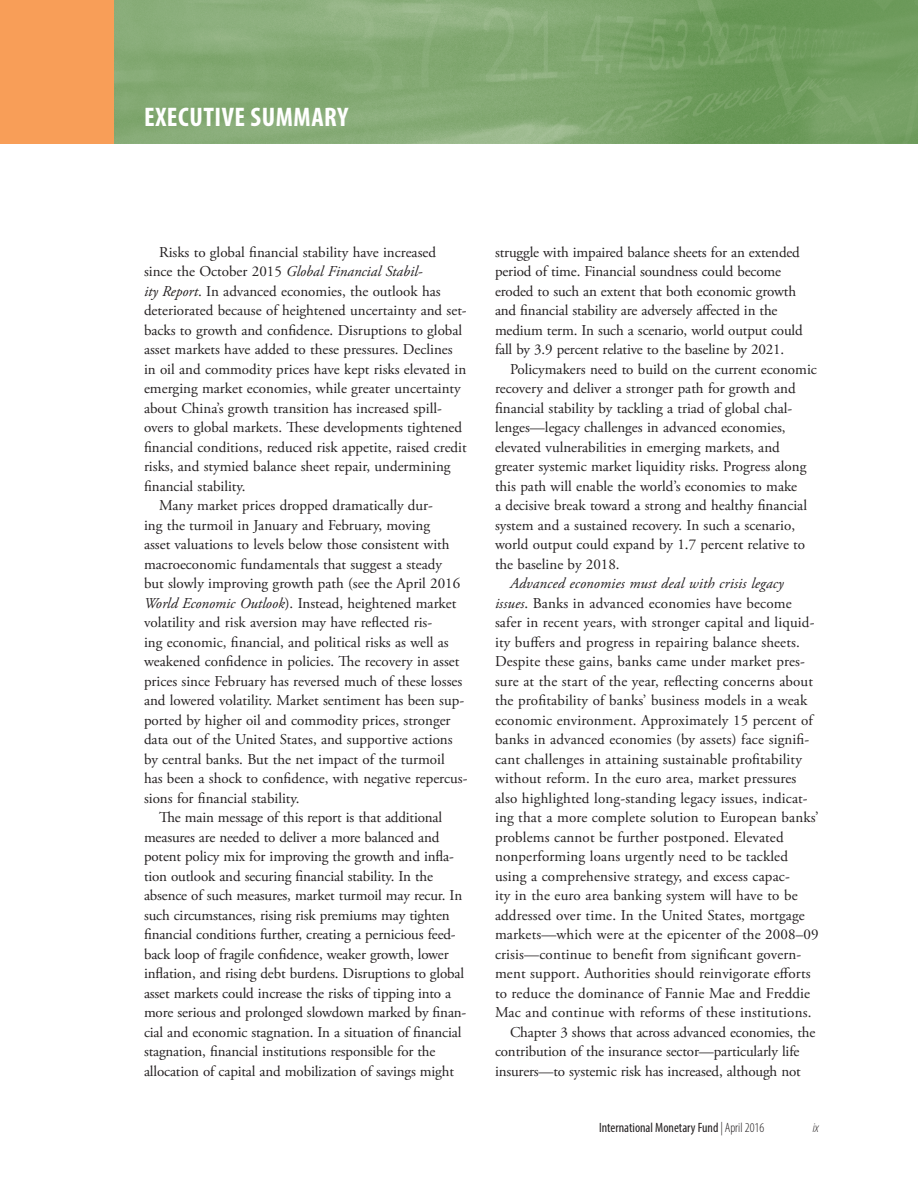
<style>
.page{position:relative;width:918px;height:1188px;background:#fff}
.page>*{position:absolute;margin:0;border:0;box-sizing:border-box;transform-origin:0 0}
.t1{font:700 condensed 27px "Myriad Pro";letter-spacing:.02em;color:#fff}
.t2{font:15px "Adobe Garamond Pro";color:#231f20}
.t3{font:italic 15px "Adobe Garamond Pro";letter-spacing:.01em;color:#231f20}
.t4{font:condensed 13.5px "Myriad Pro";color:#231f20}
.t5{font:italic 300 condensed 13.5px "Myriad Pro";color:#231f20}
.s1{font-style:normal}
.s2{font-style:italic}
.s3{font-weight:300;font-style:italic}
.s4{font-weight:300}
</style>
<div class="page">
<img style="left:114px;top:0;width:804px;height:143px">
<div style="left:0;top:0;width:114px;height:143px;background:#f89e58"></div>
<p class="t1" style="left:144px;top:100px;width:206px">EXECUTIVE SUMMARY</p>
<p class="t2" style="left:159px;top:243px;width:279px">Risks to global financial stability have increased</p>
<p class="t3" style="left:144px;top:263px;width:280px"><span class="s1">since the October 2015</span> Global Financial Stabil-</p>
<p class="t2" style="left:144px;top:282px;width:298px"><span class="s2">ity Report</span>. In advanced economies, the outlook has</p>
<p class="t2" style="left:144px;top:302px;width:324px">deteriorated because of heightened uncertainty and set-</p>
<p class="t2" style="left:144px;top:321px;width:320px">backs to growth and confidence. Disruptions to global</p>
<p class="t2" style="left:144px;top:341px;width:310px">asset markets have added to these pressures. Declines</p>
<p class="t2" style="left:144px;top:360px;width:324px">in oil and commodity prices have kept risks elevated in</p>
<p class="t2" style="left:144px;top:380px;width:318px">emerging market economies, while greater uncertainty</p>
<p class="t2" style="left:144px;top:399px;width:299px">about China’s growth transition has increased spill-</p>
<p class="t2" style="left:144px;top:419px;width:320px">overs to global markets. These developments tightened</p>
<p class="t2" style="left:144px;top:438px;width:324px">financial conditions, reduced risk appetite, raised credit</p>
<p class="t2" style="left:144px;top:458px;width:308px">risks, and stymied balance sheet repair, undermining</p>
<p class="t2" style="left:144px;top:477px;width:103px">financial stability.</p>
<p class="t2" style="left:159px;top:497px;width:276px">Many market prices dropped dramatically dur-</p>
<p class="t2" style="left:144px;top:516px;width:288px">ing the turmoil in January and February, moving</p>
<p class="t2" style="left:144px;top:536px;width:307px">asset valuations to levels below those consistent with</p>
<p class="t2" style="left:144px;top:555px;width:300px">macroeconomic fundamentals that suggest a steady</p>
<p class="t2" style="left:144px;top:575px;width:318px">but slowly improving growth path (see the April 2016</p>
<p class="t2" style="left:144px;top:594px;width:314px"><span class="s2">World Economic Outlook</span>). Instead, heightened market</p>
<p class="t2" style="left:144px;top:614px;width:290px">volatility and risk aversion may have reflected ris-</p>
<p class="t2" style="left:144px;top:633px;width:306px">ing economic, financial, and political risks as well as</p>
<p class="t2" style="left:144px;top:653px;width:317px">weakened confidence in policies. The recovery in asset</p>
<p class="t2" style="left:144px;top:672px;width:320px">prices since February has reversed much of these losses</p>
<p class="t2" style="left:144px;top:692px;width:322px">and lowered volatility. Market sentiment has been sup-</p>
<p class="t2" style="left:144px;top:711px;width:308px">ported by higher oil and commodity prices, stronger</p>
<p class="t2" style="left:144px;top:731px;width:310px">data out of the United States, and supportive actions</p>
<p class="t2" style="left:144px;top:750px;width:302px">by central banks. But the net impact of the turmoil</p>
<p class="t2" style="left:144px;top:770px;width:325px">has been a shock to confidence, with negative repercus-</p>
<p class="t2" style="left:144px;top:789px;width:157px">sions for financial stability.</p>
<p class="t2" style="left:159px;top:809px;width:285px">The main message of this report is that additional</p>
<p class="t2" style="left:144px;top:828px;width:297px">measures are needed to deliver a more balanced and</p>
<p class="t2" style="left:144px;top:848px;width:311px">potent policy mix for improving the growth and infla-</p>
<p class="t2" style="left:144px;top:867px;width:291px">tion outlook and securing financial stability. In the</p>
<p class="t2" style="left:144px;top:887px;width:320px">absence of such measures, market turmoil may recur. In</p>
<p class="t2" style="left:144px;top:906px;width:307px">such circumstances, rising risk premiums may tighten</p>
<p class="t2" style="left:144px;top:926px;width:313px">financial conditions further, creating a pernicious feed-</p>
<p class="t2" style="left:144px;top:945px;width:306px">back loop of fragile confidence, weaker growth, lower</p>
<p class="t2" style="left:144px;top:965px;width:322px">inflation, and rising debt burdens. Disruptions to global</p>
<p class="t2" style="left:144px;top:984px;width:309px">asset markets could increase the risks of tipping into a</p>
<p class="t2" style="left:144px;top:1004px;width:324px">more serious and prolonged slowdown marked by finan-</p>
<p class="t2" style="left:144px;top:1023px;width:319px">cial and economic stagnation. In a situation of financial</p>
<p class="t2" style="left:144px;top:1043px;width:293px">stagnation, financial institutions responsible for the</p>
<p class="t2" style="left:144px;top:1062px;width:311px">allocation of capital and mobilization of savings might</p>
<p class="t2" style="left:495px;top:243px;width:306px">struggle with impaired balance sheets for an extended</p>
<p class="t2" style="left:495px;top:263px;width:288px">period of time. Financial soundness could become</p>
<p class="t2" style="left:495px;top:282px;width:303px">eroded to such an extent that both economic growth</p>
<p class="t2" style="left:495px;top:302px;width:284px">and financial stability are adversely affected in the</p>
<p class="t2" style="left:495px;top:321px;width:309px">medium term. In such a scenario, world output could</p>
<p class="t2" style="left:495px;top:341px;width:291px">fall by 3.9 percent relative to the baseline by 2021.</p>
<p class="t2" style="left:510px;top:360px;width:308px">Policymakers need to build on the current economic</p>
<p class="t2" style="left:495px;top:380px;width:302px">recovery and deliver a stronger path for growth and</p>
<p class="t2" style="left:495px;top:399px;width:299px">financial stability by tackling a triad of global chal-</p>
<p class="t2" style="left:495px;top:419px;width:292px">lenges—legacy challenges in advanced economies,</p>
<p class="t2" style="left:495px;top:438px;width:286px">elevated vulnerabilities in emerging markets, and</p>
<p class="t2" style="left:495px;top:458px;width:313px">greater systemic market liquidity risks. Progress along</p>
<p class="t2" style="left:495px;top:477px;width:304px">this path will enable the world’s economies to make</p>
<p class="t2" style="left:495px;top:497px;width:314px">a decisive break toward a strong and healthy financial</p>
<p class="t2" style="left:495px;top:516px;width:302px">system and a sustained recovery. In such a scenario,</p>
<p class="t2" style="left:495px;top:536px;width:312px">world output could expand by 1.7 percent relative to</p>
<p class="t2" style="left:495px;top:555px;width:126px">the baseline by 2018.</p>
<p class="t3" style="left:510px;top:575px;width:275px">Advanced economies must deal with crisis legacy</p>
<p class="t2" style="left:495px;top:594px;width:298px"><span class="s2">issues</span>. Banks in advanced economies have become</p>
<p class="t2" style="left:495px;top:614px;width:321px">safer in recent years, with stronger capital and liquid-</p>
<p class="t2" style="left:495px;top:633px;width:306px">ity buffers and progress in repairing balance sheets.</p>
<p class="t2" style="left:495px;top:653px;width:312px">Despite these gains, banks came under market pres-</p>
<p class="t2" style="left:495px;top:672px;width:320px">sure at the start of the year, reflecting concerns about</p>
<p class="t2" style="left:495px;top:692px;width:314px">the profitability of banks’ business models in a weak</p>
<p class="t2" style="left:495px;top:711px;width:319px">economic environment. Approximately 15 percent of</p>
<p class="t2" style="left:495px;top:731px;width:316px">banks in advanced economies (by assets) face signifi-</p>
<p class="t2" style="left:495px;top:750px;width:308px">cant challenges in attaining sustainable profitability</p>
<p class="t2" style="left:495px;top:770px;width:303px">without reform. In the euro area, market pressures</p>
<p class="t2" style="left:495px;top:789px;width:314px">also highlighted long-standing legacy issues, indicat-</p>
<p class="t2" style="left:495px;top:809px;width:325px">ing that a more complete solution to European banks’</p>
<p class="t2" style="left:495px;top:828px;width:290px">problems cannot be further postponed. Elevated</p>
<p class="t2" style="left:495px;top:848px;width:295px">nonperforming loans urgently need to be tackled</p>
<p class="t2" style="left:495px;top:867px;width:296px">using a comprehensive strategy, and excess capac-</p>
<p class="t2" style="left:495px;top:887px;width:304px">ity in the euro area banking system will have to be</p>
<p class="t2" style="left:495px;top:906px;width:311px">addressed over time. In the United States, mortgage</p>
<p class="t2" style="left:495px;top:926px;width:325px">markets—which were at the epicenter of the 2008–09</p>
<p class="t2" style="left:495px;top:945px;width:308px">crisis—continue to benefit from significant govern-</p>
<p class="t2" style="left:495px;top:965px;width:317px">ment support. Authorities should reinvigorate efforts</p>
<p class="t2" style="left:495px;top:984px;width:317px">to reduce the dominance of Fannie Mae and Freddie</p>
<p class="t2" style="left:495px;top:1004px;width:318px">Mac and continue with reforms of these institutions.</p>
<p class="t2" style="left:510px;top:1023px;width:307px">Chapter 3 shows that across advanced economies, the</p>
<p class="t2" style="left:495px;top:1043px;width:306px">contribution of the insurance sector—particularly life</p>
<p class="t2" style="left:495px;top:1062px;width:307px">insurers—to systemic risk has increased, although not</p>
<p class="t4" style="left:599px;top:1120px;width:167px">International Monetary Fund <span class="s3">|</span> <span class="s4">April 2016</span></p>
<p class="t5" style="left:813px;top:1120px;width:8px">ix</p>
</div>
